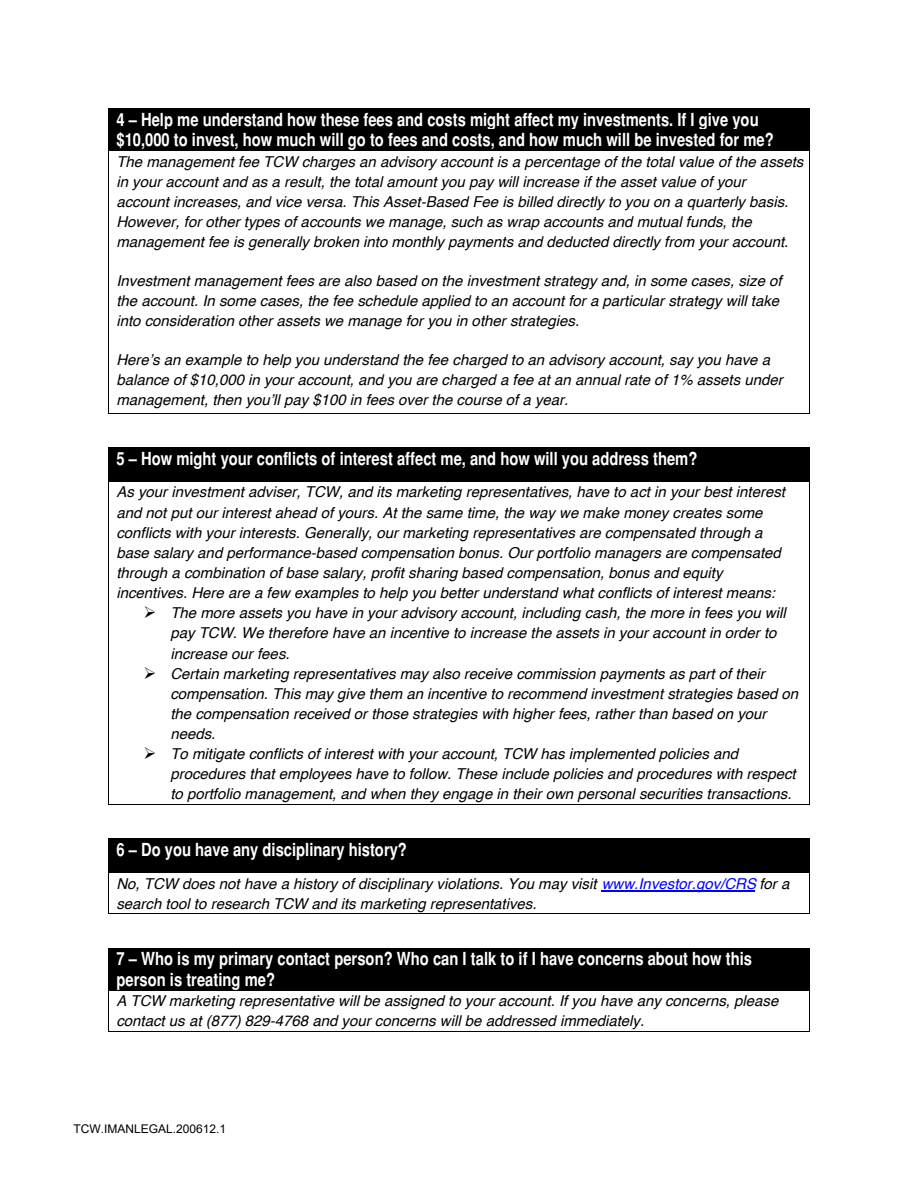
<style>
.page{position:relative;width:918px;height:1188px;background:#fff}
.page>*{position:absolute;margin:0;border:0;box-sizing:border-box;transform-origin:0 0}
.t1{font:700 condensed 18px/20.7px "Helvetica";color:#fff}
.t2{font:italic 15px/20.1px "Helvetica";color:#000}
.t3{font:12px "Arial";color:#000}
.s1{color:#00f}
</style>
<div class="page">
<div style="left:109px;top:109px;width:700px;height:41px;background:#000"></div>
<hr style="left:108px;top:108px;width:702px;height:1px;background:#000">
<hr style="left:108px;top:109px;width:1px;height:41px;background:#000">
<hr style="left:809px;top:109px;width:1px;height:41px;background:#000">
<hr style="left:108px;top:150px;width:702px;height:1px;background:#000">
<hr style="left:108px;top:151px;width:1px;height:262px;background:#000">
<hr style="left:108px;top:413px;width:701px;height:1px;background:#000">
<hr style="left:809px;top:151px;width:1px;height:262px;background:#000">
<div style="left:109px;top:448px;width:700px;height:33px;background:#000"></div>
<hr style="left:108px;top:447px;width:702px;height:1px;background:#000">
<hr style="left:108px;top:448px;width:1px;height:33px;background:#000">
<hr style="left:809px;top:448px;width:1px;height:33px;background:#000">
<hr style="left:108px;top:481px;width:702px;height:1px;background:#000">
<hr style="left:108px;top:482px;width:1px;height:323px;background:#000">
<hr style="left:108px;top:804px;width:701px;height:1px;background:#000">
<hr style="left:809px;top:482px;width:1px;height:323px;background:#000">
<div style="left:109px;top:839px;width:700px;height:33px;background:#000"></div>
<hr style="left:108px;top:838px;width:702px;height:1px;background:#000">
<hr style="left:108px;top:839px;width:1px;height:33px;background:#000">
<hr style="left:809px;top:839px;width:1px;height:33px;background:#000">
<hr style="left:602px;top:891px;width:153px;height:1px;background:#00f">
<hr style="left:108px;top:872px;width:702px;height:1px;background:#000">
<hr style="left:108px;top:873px;width:1px;height:41px;background:#000">
<hr style="left:108px;top:913px;width:701px;height:1px;background:#000">
<hr style="left:809px;top:873px;width:1px;height:41px;background:#000">
<div style="left:116px;top:948px;width:686px;height:21px;background:#000"></div>
<div style="left:116px;top:969px;width:686px;height:21px;background:#000"></div>
<hr style="left:108px;top:948px;width:702px;height:1px;background:#000">
<hr style="left:108px;top:948px;width:1px;height:42px;background:#000">
<hr style="left:809px;top:948px;width:1px;height:42px;background:#000">
<hr style="left:108px;top:990px;width:702px;height:1px;background:#000">
<hr style="left:108px;top:990px;width:1px;height:41px;background:#000">
<hr style="left:108px;top:1031px;width:701px;height:1px;background:#000">
<hr style="left:809px;top:990px;width:1px;height:41px;background:#000">
<p class="t1" style="left:116px;top:109px;width:659px">4 – Help me understand how these fees and costs might affect my investments. If I give you $10,000 to invest, how much will go to fees and costs, and how much will be invested for me?</p>
<p class="t2" style="left:116px;top:152px;width:688px">The management fee TCW charges an advisory account is a percentage of the total value of the assets in your account and as a result, the total amount you pay will increase if the asset value of your<br>account increases, and vice versa. This Asset‐Based Fee is billed directly to you on a quarterly basis.<br>However, for other types of accounts we manage, such as wrap accounts and mutual funds, the management fee is generally broken into monthly payments and deducted directly from your account.</p>
<p class="t2" style="left:116px;top:271px;width:667px">Investment management fees are also based on the investment strategy and, in some cases, size of the account. In some cases, the fee schedule applied to an account for a particular strategy will take into consideration other assets we manage for you in other strategies.</p>
<p class="t2" style="left:116px;top:350px;width:668px">Here’s an example to help you understand the fee charged to an advisory account, say you have a balance of $10,000 in your account, and you are charged a fee at an annual rate of 1% assets under management, then you’ll pay $100 in fees over the course of a year.</p>
<p class="t1" style="left:116px;top:448px;width:582px">5 – How might your conflicts of interest affect me, and how will you address them?</p>
<p class="t2" style="left:116px;top:482px;width:670px">As your investment adviser, TCW, and its marketing representatives, have to act in your best interest and not put our interest ahead of yours. At the same time, the way we make money creates some conflicts with your interests. Generally, our marketing representatives are compensated through a base salary and performance‐based compensation bonus. Our portfolio managers are compensated through a combination of base salary, profit sharing based compensation, bonus and equity incentives. Here are a few examples to help you better understand what conflicts of interest means:</p>
<p class="t2" style="left:170px;top:603px;width:617px;text-indent:-27px">➢ The more assets you have in your advisory account, including cash, the more in fees you will pay TCW. We therefore have an incentive to increase the assets in your account in order to increase our fees.</p>
<p class="t2" style="left:170px;top:664px;width:629px;text-indent:-27px">➢ Certain marketing representatives may also receive commission payments as part of their compensation. This may give them an incentive to recommend investment strategies based on the compensation received or those strategies with higher fees, rather than based on your needs.</p>
<p class="t2" style="left:170px;top:744px;width:627px;text-indent:-27px">➢ To mitigate conflicts of interest with your account, TCW has implemented policies and procedures that employees have to follow. These include policies and procedures with respect to portfolio management, and when they engage in their own personal securities transactions.</p>
<p class="t1" style="left:116px;top:839px;width:292px">6 – Do you have any disciplinary history?</p>
<p class="t2" style="left:116px;top:874px;width:674px">No, TCW does not have a history of disciplinary violations. You may visit <span class="s1">www.Investor.gov/CRS</span> for a search tool to research TCW and its marketing representatives.</p>
<p class="t1" style="left:116px;top:949px;width:637px">7 – Who is my primary contact person? Who can I talk to if I have concerns about how this person is treating me?</p>
<p class="t2" style="left:116px;top:991px;width:663px">A TCW marketing representative will be assigned to your account. If you have any concerns, please contact us at (877) 829‐4768 and your concerns will be addressed immediately.</p>
<p class="t3" style="left:74px;top:1122px;width:154px">TCW.IMANLEGAL.200612.1</p>
</div>
